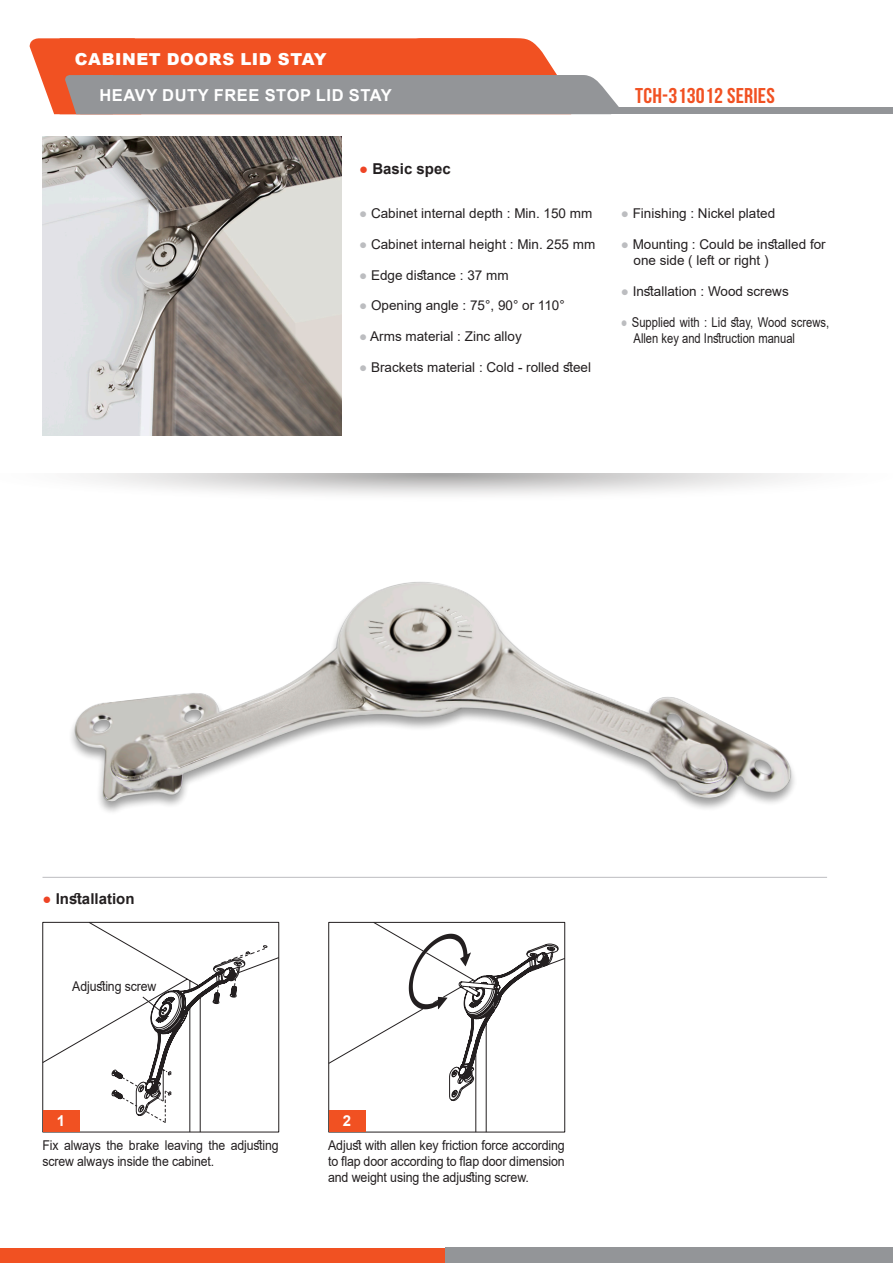
<style>
.page{position:relative;width:893px;height:1263px;background:#fff}
.page>*{position:absolute;margin:0;border:0;box-sizing:border-box;transform-origin:0 0}
.t1{font:21.3px "Bebas Neue";letter-spacing:.01em;color:#f15122;scale:1.05 1}
.t2{font:700 16.5px "Arial";letter-spacing:.035em;color:#fff}
.t3{font:900 16.5px "Arial";letter-spacing:.035em;color:#fff}
.t4{font:700 15px "Arial";color:#231f20}
.t5{font:700 15px "Arial";color:#fff}
.t6{font:13.5px/16.2px "Arial";color:#231f20}
.t7{font:13.5px/16.2px "Arial";color:#231f20;text-align:justify;scale:.92 1}
.t8{font:13.5px/16.2px "Arial";color:#231f20;scale:.91 1}
.t9{font:13.5px/16.2px "Arial";color:#231f20;scale:.83 1}
.s1{color:#ee4425}
.s2{color:#bcbdc0}
</style>
<div class="page">
<svg style="left:80px;top:474px;width:718px;height:21px"></svg>
<div style="left:445px;top:108px;width:448px;height:6px;background:#939598"></div>
<svg style="left:30px;top:38px;width:594px;height:76px;background:#c6826e"></svg>
<div style="left:0;top:1248px;width:893px;height:15px;background:#f15122"></div>
<div style="left:445px;top:1248px;width:448px;height:15px;background:#939598"></div>
<img style="left:43px;top:136px;width:299px;height:300px">
<hr style="left:43px;top:877px;width:784px;height:1px;background:#bcbdc0">
<svg style="left:42px;top:922px;width:237px;height:210px"></svg>
<svg style="left:328px;top:922px;width:235px;height:210px"></svg>
<div style="left:329px;top:922px;width:236px;height:210px;border:1px solid #231f20"></div>
<svg style="left:409px;top:934px;width:85px;height:84px"></svg>
<div style="left:43px;top:1110px;width:36px;height:22px;background:#f15122"></div>
<div style="left:329px;top:1110px;width:36px;height:22px;background:#f15122"></div>
<img style="left:71px;top:582px;width:724px;height:230px">
<p class="t3" style="left:75px;top:47px;width:253px">CABINET DOORS LID STAY</p>
<p class="t2" style="left:99px;top:84px;width:294px">HEAVY DUTY FREE STOP LID STAY</p>
<p class="t4" style="left:359px;top:158px;width:93px"><span class="s1">●</span> Basic spec</p>
<p class="t6" style="left:359px;top:205px;width:235px"><span class="s2">●</span> Cabinet internal depth : Min. 150 mm</p>
<p class="t6" style="left:359px;top:236px;width:238px"><span class="s2">●</span> Cabinet internal height : Min. 255 mm</p>
<p class="t6" style="left:359px;top:267px;width:151px"><span class="s2">●</span> Edge distance : 37 mm</p>
<p class="t6" style="left:359px;top:297px;width:207px"><span class="s2">●</span> Opening angle : 75°, 90° or 110°</p>
<p class="t6" style="left:359px;top:328px;width:164px"><span class="s2">●</span> Arms material : Zinc alloy</p>
<p class="t6" style="left:359px;top:359px;width:233px"><span class="s2">●</span> Brackets material : Cold - rolled steel</p>
<p class="t1" style="left:635px;top:84px;width:134px">TCH-313012 SERIES</p>
<p class="t6" style="left:621px;top:205px;width:156px"><span class="s2">●</span> Finishing : Nickel plated</p>
<p class="t6" style="left:633px;top:236px;width:194px;text-indent:-13px"><span class="s2">●</span> Mounting : Could be installed for one side ( left or right )</p>
<p class="t6" style="left:621px;top:283px;width:169px"><span class="s2">●</span> Installation : Wood screws</p>
<p class="t9" style="left:633px;top:314px;width:237px;text-indent:-13px"><span class="s2">●</span> Supplied with : Lid stay, Wood screws,<br>Allen key and Instruction manual</p>
<p class="t4" style="left:43px;top:888px;width:93px"><span class="s1">●</span> Installation</p>
<p class="t8" style="left:72px;top:978px;width:94px">Adjusting screw</p>
<p class="t5" style="left:57px;top:1110px;width:10px">1</p>
<p class="t5" style="left:343px;top:1110px;width:10px">2</p>
<p class="t8" style="left:43px;top:1137px;width:261px">Fix always the brake leaving the adjusting screw always inside the cabinet.</p>
<p class="t7" style="left:328px;top:1137px;width:259px">Adjust with allen key friction force according to flap door according to flap door dimension and weight using the adjusting screw.</p>
</div>
